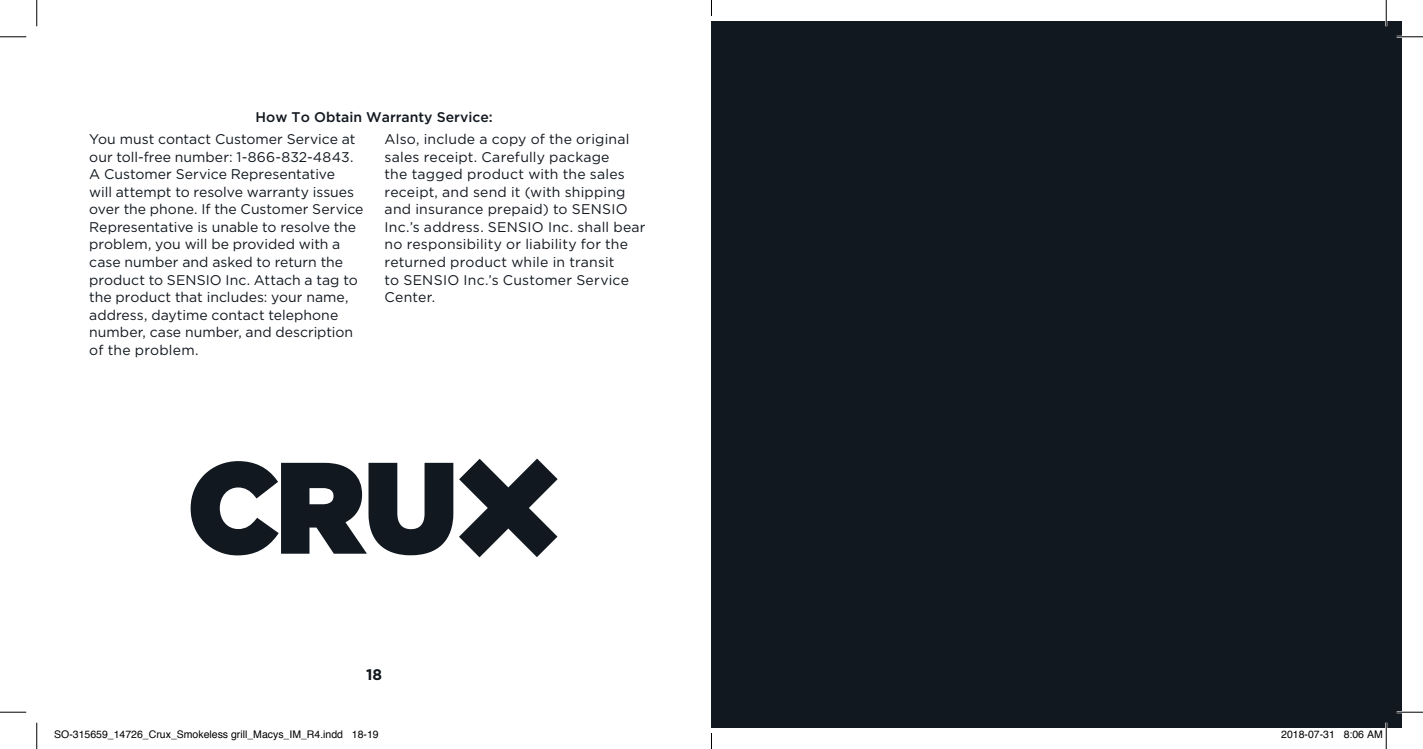
<style>
.page{position:relative;width:1423px;height:749px;background:#fff}
.page>*{position:absolute;margin:0;border:0;box-sizing:border-box;transform-origin:0 0}
.t1{font:700 15.4px "Gotham";color:#12181f}
.t2{font:14px/17.5px "Gotham";letter-spacing:.005em;color:#12181f}
.t3{font:500 14px "Gotham";color:#12181f}
.t4{font:10.5px "Helvetica";color:#000}
</style>
<div class="page">
<div style="left:711px;top:21px;width:691px;height:706px;background:#12181f"></div>
<svg style="left:191px;top:461px;width:262px;height:94px"></svg>
<svg style="left:459px;top:458px;width:99px;height:99px"></svg>
<hr style="left:1397px;top:36px;width:26px;height:2px;background:#fff">
<hr style="left:1397px;top:710px;width:26px;height:2px;background:#fff">
<hr style="left:1385px;top:0;width:2px;height:26px;background:#fff">
<svg style="left:0;top:36px;width:26px;height:1px"></svg>
<svg style="left:1397px;top:36px;width:26px;height:1px"></svg>
<svg style="left:0;top:711px;width:26px;height:1px"></svg>
<svg style="left:1397px;top:711px;width:26px;height:1px"></svg>
<svg style="left:36px;top:0;width:1px;height:26px"></svg>
<svg style="left:36px;top:722px;width:1px;height:26px"></svg>
<svg style="left:1386px;top:0;width:1px;height:26px"></svg>
<svg style="left:1343px;top:722px;width:44px;height:26px"></svg>
<svg style="left:711px;top:0;width:1px;height:16px"></svg>
<svg style="left:711px;top:733px;width:1px;height:15px"></svg>
<p class="t3" style="left:255px;top:108px;width:239px">How To Obtain Warranty Service:</p>
<p class="t2" style="left:89px;top:130px;width:276px">You must contact Customer Service at our toll-free number: 1-866-832-4843.<br>A Customer Service Representative<br>will attempt to resolve warranty issues over the phone. If the Customer Service Representative is unable to resolve the problem, you will be provided with a case number and asked to return the product to SENSIO Inc. Attach a tag to the product that includes: your name, address, daytime contact telephone number, case number, and description of the problem.</p>
<p class="t2" style="left:385px;top:130px;width:263px">Also, include a copy of the original sales receipt. Carefully package<br>the tagged product with the sales receipt, and send it (with shipping and insurance prepaid) to SENSIO<br>Inc.’s address. SENSIO Inc. shall bear no responsibility or liability for the returned product while in transit<br>to SENSIO Inc.’s Customer Service<br>Center.</p>
<p class="t1" style="left:366px;top:664px;width:18px">18</p>
<p class="t4" style="left:54px;top:726px;width:326px">SO-315659_14726_Crux_Smokeless grill_Macys_IM_R4.indd 18-19</p>
<p class="t4" style="left:1281px;top:726px;width:103px">2018-07-31 8:06 AM</p>
</div>
